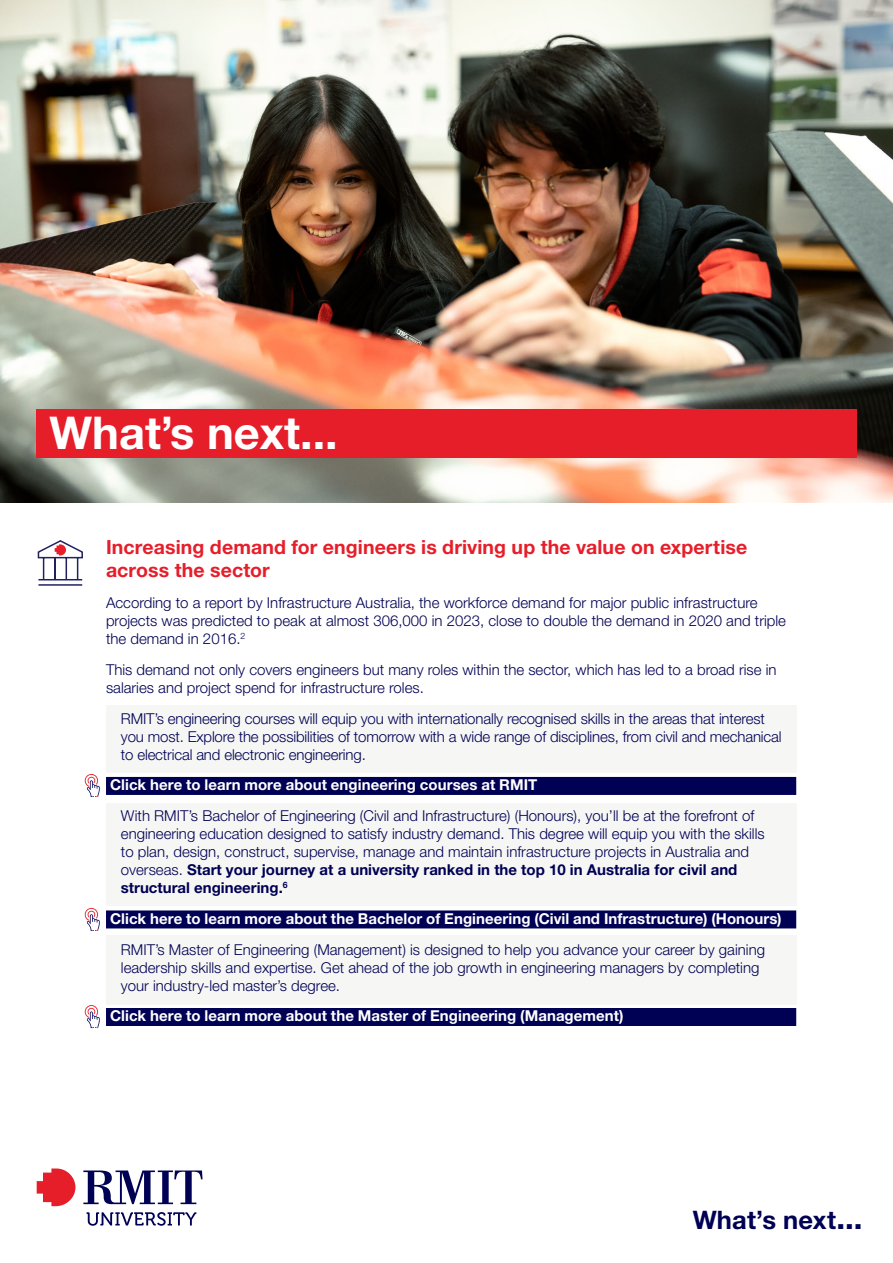
<style>
.page{position:relative;width:893px;height:1263px;background:#fff}
.page>*{position:absolute;margin:0;border:0;box-sizing:border-box;transform-origin:0 0}
.t1{font:700 45.3px "Helvetica Neue LT Pro";color:#fff}
.t2{font:700 25.5px "Helvetica Neue LT Pro";letter-spacing:.005em;color:#000054}
.t3{font:700 19.5px/23.4px "Helvetica Neue LT Pro";letter-spacing:.005em;color:#e61e2a}
.t4{font:300 15px/18px "Helvetica Neue LT Pro";color:#000054}
.t5{font:700 15px "Helvetica Neue LT Pro";letter-spacing:.005em;color:#fff}
.s1{font-weight:700}
.s2{font-size:31.5px}
</style>
<div class="page">
<div style="left:106px;top:935px;width:690px;height:69px;background:#f6f7f5"></div>
<div style="left:106px;top:804px;width:690px;height:102px;background:#f6f7f5"></div>
<div style="left:106px;top:705px;width:690px;height:67px;background:#f6f7f5"></div>
<img style="left:0;top:0;width:893px;height:502px">
<div style="left:106px;top:777px;width:690px;height:18px;background:#000054"></div>
<div style="left:106px;top:910px;width:690px;height:18px;background:#000054"></div>
<div style="left:106px;top:1008px;width:690px;height:18px;background:#000054"></div>
<svg style="left:85px;top:774px;width:15px;height:23px"></svg>
<svg style="left:85px;top:908px;width:15px;height:23px"></svg>
<svg style="left:85px;top:1005px;width:15px;height:23px"></svg>
<div style="left:36px;top:409px;width:821px;height:48px;background:#e61e2a"></div>
<svg style="left:37px;top:1168px;width:38px;height:38px"></svg>
<svg style="left:83px;top:1170px;width:120px;height:34px"></svg>
<svg style="left:87px;top:1212px;width:109px;height:14px"></svg>
<svg style="left:37px;top:540px;width:46px;height:46px"></svg>
<h1 class="t1" style="left:50px;top:405px;width:290px">What’s next...</h1>
<h3 class="t3" style="left:106px;top:535px;width:643px">Increasing demand for engineers is driving up the value on expertise across the sector</h3>
<p class="t4" style="left:106px;top:593px;width:681px">According to a report by Infrastructure Australia, the workforce demand for major public infrastructure projects was predicted to peak at almost 306,000 in 2023, close to double the demand in 2020 and triple the demand in 2016.<sup>2</sup></p>
<p class="t4" style="left:106px;top:660px;width:672px">This demand not only covers engineers but many roles within the sector, which has led to a broad rise in salaries and project spend for infrastructure roles.</p>
<p class="t4" style="left:121px;top:709px;width:662px">RMIT’s engineering courses will equip you with internationally recognised skills in the areas that interest you most. Explore the possibilities of tomorrow with a wide range of disciplines, from civil and mechanical to electrical and electronic engineering.</p>
<p class="t5" style="left:110px;top:776px;width:429px">Click here to learn more about engineering courses at RMIT</p>
<p class="t4" style="left:121px;top:806px;width:645px">With RMIT’s Bachelor of Engineering (Civil and Infrastructure) (Honours), you’ll be at the forefront of engineering education designed to satisfy industry demand. This degree will equip you with the skills to plan, design, construct, supervise, manage and maintain infrastructure projects in Australia and overseas. <span class="s1">Start your journey at a university ranked in the top 10 in Australia for civil and structural engineering.</span><sup>6</sup></p>
<p class="t5" style="left:110px;top:909px;width:673px">Click here to learn more about the Bachelor of Engineering (Civil and Infrastructure) (Honours)</p>
<p class="t4" style="left:121px;top:940px;width:646px">RMIT’s Master of Engineering (Management) is designed to help you advance your career by gaining leadership skills and expertise. Get ahead of the job growth in engineering managers by completing your industry-led master’s degree.</p>
<p class="t5" style="left:110px;top:1007px;width:515px">Click here to learn more about the Master of Engineering (Management)</p>
<h2 class="t2" style="left:693px;top:1204px;width:171px">What’s next<span class="s2">...</span></h2>
</div>
